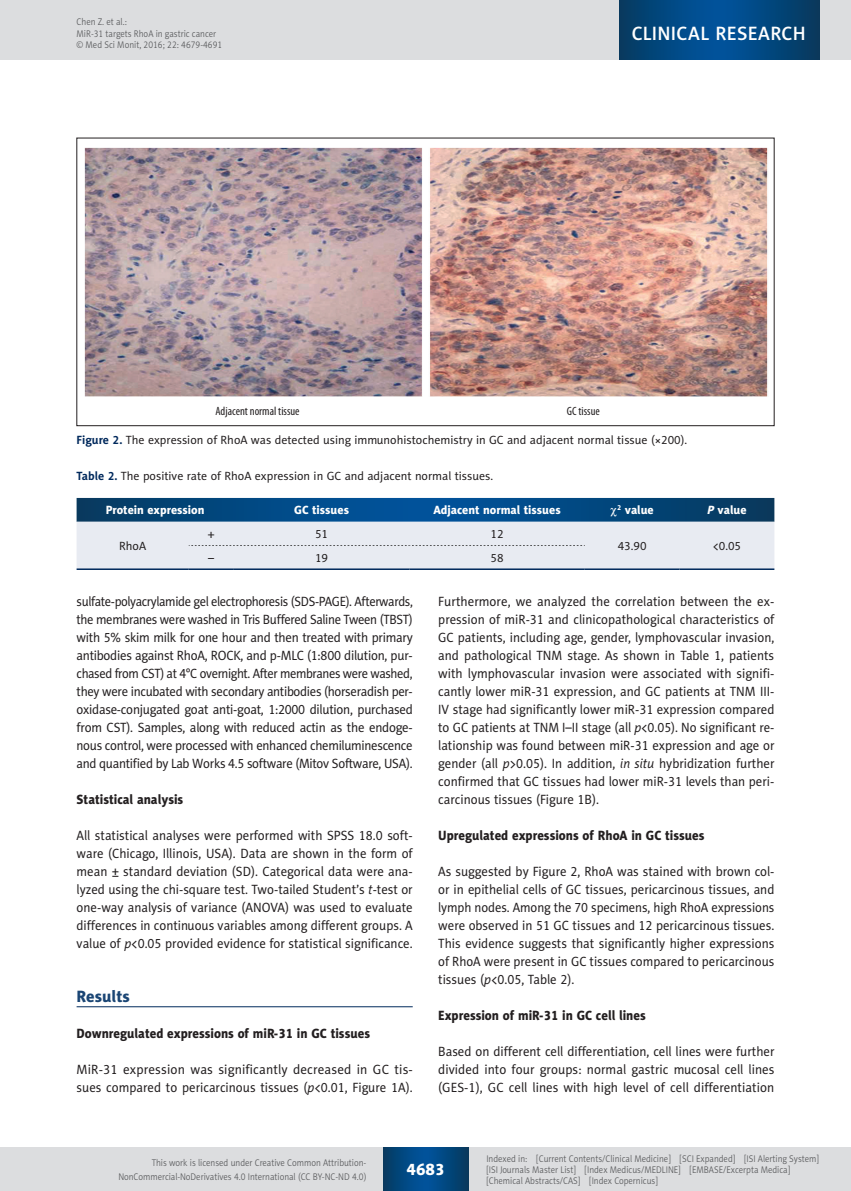
<style>
.page{position:relative;width:851px;height:1191px;background:#fff}
.page>*{position:absolute;margin:0;border:0;box-sizing:border-box;transform-origin:0 0}
.t1{font:19.5px "Naomi Sans EFN Medium";letter-spacing:.015em;color:#fff}
.MSM_Headline_1{font:16.5px "Naomi Sans EFN Heavy";color:#1a4574}
.t2{font:16.5px "Naomi Sans EFN Heavy";color:#fff}
.MSM_Body{font:13.5px/18px "Naomi Sans EFN";color:#231f20;text-align:justify;scale:.95 1}
.MSM_Body-2{font:13.5px/18px "Naomi Sans EFN";color:#231f20;text-align:justify;scale:.96 1}
.MSM_Body-3{font:13.5px/18px "Naomi Sans EFN";color:#231f20;text-align:justify;scale:.93 1}
.MSM_Headline_2{font:13.5px "Naomi Sans EFN Heavy";color:#231f20;scale:.95 1}
.MSM_Body-4{font:13.5px/18px "Naomi Sans EFN";color:#231f20}
.MSM_Rycina_tytul{font:12px "Naomi Sans EFN";color:#231f20}
.MSM_Tabela_tytul{font:12px "Naomi Sans EFN";color:#231f20}
.MSM_Tabela_Head{font:12px "Naomi Sans EFN Heavy";color:#fff}
.t3{font:condensed 12px "Myriad Pro";color:#231f20}
.MSM_Tabela_zawartosc{font:12px "Naomi Sans EFN";color:#231f20}
.t4{font:9.75px/11.2px "Naomi Sans EFN Light";color:#57585a;scale:.9 1}
.s1{font-weight:700;color:#00295c}
.s2{font-family:"Standard Sym L"}
.s3{font-style:italic}
</style>
<div class="page">
<hr style="left:77px;top:1006px;width:335px;height:1px;background:#00295c">
<img style="left:84px;top:147px;width:684px;height:250px">
<svg style="left:77px;top:498px;width:697px;height:70px;background:#9ab3ca"></svg>
<hr style="left:77px;top:568px;width:112px;height:2px;background:#00295c">
<hr style="left:189px;top:568px;width:45px;height:2px;background:#00295c">
<hr style="left:234px;top:568px;width:175px;height:2px;background:#00295c">
<hr style="left:409px;top:568px;width:175px;height:2px;background:#00295c">
<hr style="left:584px;top:568px;width:95px;height:2px;background:#00295c">
<hr style="left:679px;top:568px;width:95px;height:2px;background:#00295c">
<div style="left:0;top:1148px;width:850px;height:43px;background:#dcdddf"></div>
<svg style="left:383px;top:1147px;width:85px;height:43px;background:#02477e"></svg>
<div style="left:0;top:0;width:850px;height:60px;background:#dcdddf"></div>
<svg style="left:619px;top:0;width:200px;height:60px;background:#02477e"></svg>
<p class="t4" style="left:77px;top:16px;width:163px">Chen Z. et al.:<br>MiR-31 targets RhoA in gastric cancer © Med Sci Monit, 2016; 22: 4679-4691</p>
<h1 class="t1" style="left:631px;top:22px;width:175px">CLINICAL RESEARCH</h1>
<p class="t3" style="left:215px;top:405px;width:86px">Adjacent normal tissue</p>
<p class="t3" style="left:567px;top:405px;width:34px">GC tissue</p>
<p class="MSM_Rycina_tytul" style="left:77px;top:433px;width:612px"><span class="s1">Figure 2.</span> The expression of RhoA was detected using immunohistochemistry in GC and adjacent normal tissue (×200).</p>
<p class="MSM_Tabela_tytul" style="left:77px;top:469px;width:418px"><span class="s1">Table 2.</span> The positive rate of RhoA expression in GC and adjacent normal tissues.</p>
<p class="MSM_Tabela_Head" style="left:106px;top:503px;width:100px">Protein expression</p>
<p class="MSM_Tabela_Head" style="left:294px;top:503px;width:56px">GC tissues</p>
<p class="MSM_Tabela_Head" style="left:433px;top:503px;width:129px">Adjacent normal tissues</p>
<p class="MSM_Tabela_Head" style="left:610px;top:503px;width:45px"><span class="s2">c</span><sup>2</sup> value</p>
<p class="MSM_Tabela_Head" style="left:707px;top:503px;width:41px"><span class="s3">P</span> value</p>
<p class="MSM_Tabela_zawartosc" style="left:119px;top:539px;width:29px">RhoA</p>
<p class="MSM_Tabela_zawartosc" style="left:208px;top:527px;width:8px">+</p>
<p class="MSM_Tabela_zawartosc" style="left:315px;top:527px;width:15px">51</p>
<p class="MSM_Tabela_zawartosc" style="left:490px;top:527px;width:15px">12</p>
<p class="MSM_Tabela_zawartosc" style="left:617px;top:539px;width:30px">43.90</p>
<p class="MSM_Tabela_zawartosc" style="left:712px;top:539px;width:30px">&lt;0.05</p>
<p class="MSM_Tabela_zawartosc" style="left:208px;top:551px;width:7px">–</p>
<p class="MSM_Tabela_zawartosc" style="left:315px;top:551px;width:15px">19</p>
<p class="MSM_Tabela_zawartosc" style="left:490px;top:551px;width:15px">58</p>
<p class="MSM_Body-3" style="left:77px;top:592px;width:363px">sulfate-polyacrylamide gel electrophoresis (SDS-PAGE). Afterwards, the membranes were washed in Tris Buffered Saline Tween (TBST) with 5% skim milk for one hour and then treated with primary antibodies against RhoA, ROCK, and p-MLC (1:800 dilution, pur&shy;chased from CST) at 4°C overnight. After membranes were washed, they were incubated with secondary antibodies (horseradish per&shy;oxidase-conjugated goat anti-goat, 1:2000 dilution, purchased from CST). Samples, along with reduced actin as the endoge&shy;nous control, were processed with enhanced chemiluminescence and quantified by Lab Works 4.5 software (Mitov Software, USA).</p>
<p class="MSM_Headline_2" style="left:77px;top:791px;width:114px">Statistical analysis</p>
<p class="MSM_Body" style="left:77px;top:826px;width:355px">All statistical analyses were performed with SPSS 18.0 soft&shy;ware (Chicago, Illinois, USA). Data are shown in the form of mean ± standard deviation (SD). Categorical data were ana&shy;lyzed using the chi-square test. Two-tailed Student’s <span class="s3">t</span>-test or one-way analysis of variance (ANOVA) was used to evaluate differences in continuous variables among different groups. A value of <span class="s3">p</span>&lt;0.05 provided evidence for statistical significance.</p>
<p class="MSM_Headline_1" style="left:77px;top:986px;width:55px">Results</p>
<p class="MSM_Headline_2" style="left:77px;top:1025px;width:310px">Downregulated expressions of miR-31 in GC tissues</p>
<p class="MSM_Body-4" style="left:77px;top:1060px;width:337px">MiR-31 expression was significantly decreased in GC tis&shy;sues compared to pericarcinous tissues (<span class="s3">p</span>&lt;0.01, Figure 1A).</p>
<p class="MSM_Body-2" style="left:438px;top:592px;width:351px">Furthermore, we analyzed the correlation between the ex&shy;pression of miR-31 and clinicopathological characteristics of GC patients, including age, gender, lymphovascular invasion, and pathological TNM stage. As shown in Table 1, patients with lymphovascular invasion were associated with signifi&shy;cantly lower miR-31 expression, and GC patients at TNM III-IV stage had significantly lower miR-31 expression compared to GC patients at TNM I–II stage (all <span class="s3">p</span>&lt;0.05). No significant re&shy;lationship was found between miR-31 expression and age or gender (all <span class="s3">p</span>&gt;0.05). In addition, <span class="s3">in situ</span> hybridization further confirmed that GC tissues had lower miR-31 levels than peri&shy;carcinous tissues (Figure 1B).</p>
<p class="MSM_Headline_2" style="left:438px;top:827px;width:282px">Upregulated expressions of RhoA in GC tissues</p>
<p class="MSM_Body" style="left:438px;top:862px;width:355px">As suggested by Figure 2, RhoA was stained with brown col&shy;or in epithelial cells of GC tissues, pericarcinous tissues, and lymph nodes. Among the 70 specimens, high RhoA expressions were observed in 51 GC tissues and 12 pericarcinous tissues.<br>This evidence suggests that significantly higher expressions of RhoA were present in GC tissues compared to pericarcinous tissues (<span class="s3">p</span>&lt;0.05, Table 2).</p>
<p class="MSM_Headline_2" style="left:438px;top:1007px;width:220px">Expression of miR-31 in GC cell lines</p>
<p class="MSM_Body" style="left:438px;top:1042px;width:355px">Based on different cell differentiation, cell lines were further divided into four groups: normal gastric mucosal cell lines (GES-1), GC cell lines with high level of cell differentiation</p>
<p class="t4" style="left:118px;top:1156px;width:277px;line-height:13.5px;text-align:right">This work is licensed under Creative Common Attribution-<br>NonCommercial-NoDerivatives 4.0 International (CC BY-NC-ND 4.0)</p>
<p class="t2" style="left:406px;top:1159px;width:40px">4683</p>
<p class="t4" style="left:486px;top:1152px;width:371px">Indexed in: [Current Contents/Clinical Medicine] [SCI Expanded] [ISI Alerting System] [ISI Journals Master List] [Index Medicus/MEDLINE] [EMBASE/Excerpta Medica] [Chemical Abstracts/CAS] [Index Copernicus]</p>
</div>
